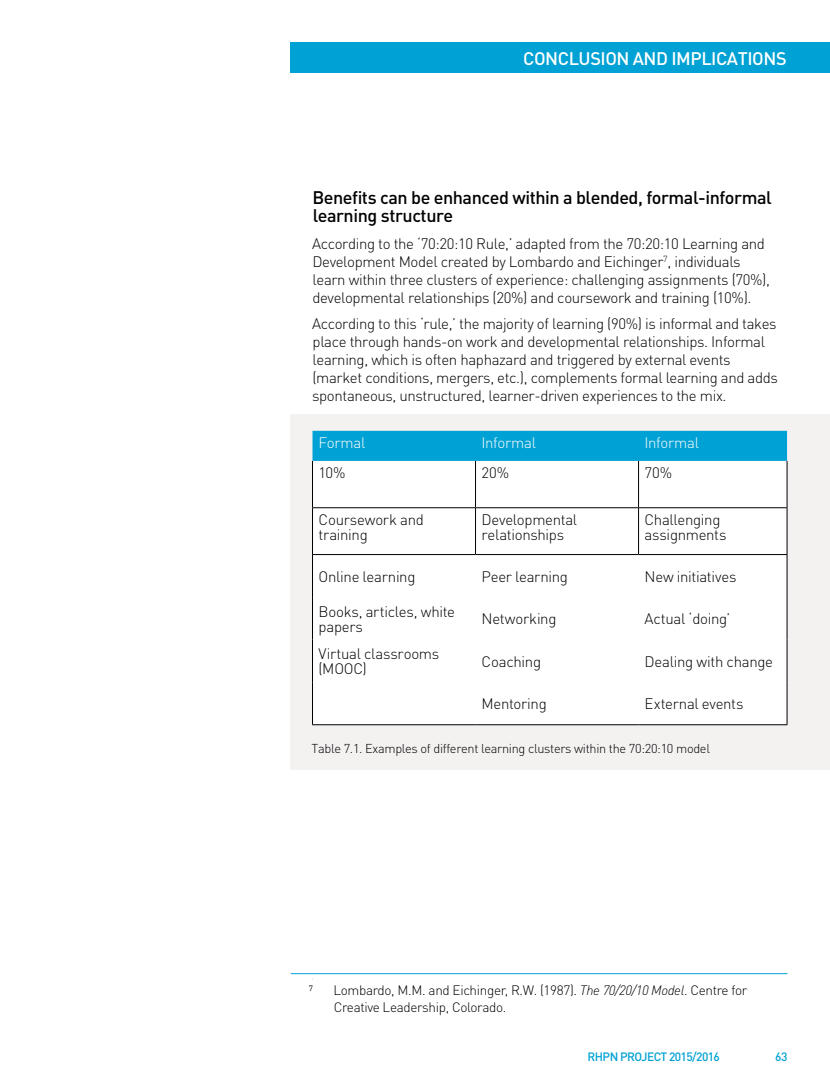
<style>
.page{position:relative;width:830px;height:1085px;background:#fff}
.page>*{position:absolute;margin:0;border:0;box-sizing:border-box;transform-origin:0 0}
.t1{font:500 18px/18px "DINOT";letter-spacing:-.025em;color:#000}
.t2{font:500 18px "DINOT";letter-spacing:-.025em;color:#fff}
.t3{font:300 15px/18px "DINOT";letter-spacing:-.025em;color:#000}
.t4{font:300 15px "DINOT";letter-spacing:-.02em;color:#fff}
.t5{font:300 13.5px/16.2px "DINOT";letter-spacing:-.025em;color:#000}
.t6{font:300 12.75px "DINOT";letter-spacing:-.025em;color:#000}
.t7{font:500 12px "DINOT";letter-spacing:-.05em;color:#00a1d4}
.s1{font-style:italic}
</style>
<div class="page">
<div style="left:291px;top:414px;width:538px;height:355px;background:#f4f1f1"></div>
<div style="left:291px;top:43px;width:538px;height:30px;background:#00a1d4"></div>
<hr style="left:291px;top:973px;width:496px;height:1px;background:#00a1d4">
<div style="left:312px;top:431px;width:474px;height:30px;background:#00a1d4"></div>
<div style="left:313px;top:461px;width:473px;height:263px;background:#fff"></div>
<hr style="left:312px;top:555px;width:1px;height:42px;background:#000">
<hr style="left:786px;top:555px;width:1px;height:42px;background:#000">
<hr style="left:312px;top:597px;width:1px;height:42px;background:#000">
<hr style="left:786px;top:597px;width:1px;height:42px;background:#000">
<hr style="left:312px;top:639px;width:1px;height:43px;background:#000">
<hr style="left:786px;top:639px;width:1px;height:43px;background:#000">
<hr style="left:312px;top:682px;width:1px;height:42px;background:#000">
<hr style="left:786px;top:682px;width:1px;height:42px;background:#000">
<hr style="left:312px;top:461px;width:1px;height:46px;background:#000">
<hr style="left:475px;top:461px;width:1px;height:46px;background:#000">
<hr style="left:638px;top:461px;width:1px;height:46px;background:#000">
<hr style="left:786px;top:461px;width:1px;height:46px;background:#000">
<hr style="left:312px;top:508px;width:1px;height:46px;background:#000">
<hr style="left:475px;top:508px;width:1px;height:46px;background:#000">
<hr style="left:638px;top:508px;width:1px;height:46px;background:#000">
<hr style="left:786px;top:508px;width:1px;height:46px;background:#000">
<hr style="left:312px;top:554px;width:163px;height:1px;background:#000">
<hr style="left:475px;top:554px;width:163px;height:1px;background:#000">
<hr style="left:638px;top:554px;width:149px;height:1px;background:#000">
<hr style="left:312px;top:724px;width:163px;height:1px;background:#000">
<hr style="left:475px;top:724px;width:163px;height:1px;background:#000">
<hr style="left:638px;top:724px;width:149px;height:1px;background:#000">
<hr style="left:312px;top:507px;width:163px;height:1px;background:#000">
<hr style="left:475px;top:507px;width:163px;height:1px;background:#000">
<hr style="left:638px;top:507px;width:149px;height:1px;background:#000">
<p class="t2" style="left:523px;top:47px;width:265px">CONCLUSION AND IMPLICATIONS</p>
<p class="t1" style="left:312px;top:188px;width:460px">Benefits can be enhanced within a blended, formal-informal learning structure</p>
<p class="t3" style="left:312px;top:234px;width:459px">According to the ‘70:20:10 Rule,’ adapted from the 70:20:10 Learning and Development Model created by Lombardo and Eichinger<sup>7</sup>, individuals learn within three clusters of experience: challenging assignments (70%), developmental relationships (20%) and coursework and training (10%).</p>
<p class="t3" style="left:312px;top:314px;width:467px">According to this ‘rule,’ the majority of learning (90%) is informal and takes place through hands-on work and developmental relationships. Informal learning, which is often haphazard and triggered by external events (market conditions, mergers, etc.), complements formal learning and adds spontaneous, unstructured, learner-driven experiences to the mix.</p>
<p class="t4" style="left:318px;top:433px;width:48px">Formal</p>
<p class="t4" style="left:481px;top:433px;width:56px">Informal</p>
<p class="t4" style="left:644px;top:433px;width:56px">Informal</p>
<p class="t3" style="left:318px;top:464px;width:29px">10%</p>
<p class="t3" style="left:481px;top:464px;width:29px">20%</p>
<p class="t3" style="left:644px;top:464px;width:29px">70%</p>
<p class="t3" style="left:318px;top:512px;width:107px;line-height:15px">Coursework and training</p>
<p class="t3" style="left:481px;top:512px;width:97px;line-height:15px">Developmental relationships</p>
<p class="t3" style="left:644px;top:512px;width:83px;line-height:15px">Challenging assignments</p>
<p class="t3" style="left:318px;top:567px;width:98px">Online learning</p>
<p class="t3" style="left:481px;top:567px;width:88px">Peer learning</p>
<p class="t3" style="left:644px;top:567px;width:93px">New initiatives</p>
<p class="t3" style="left:318px;top:603px;width:138px;line-height:15px">Books, articles, white papers</p>
<p class="t3" style="left:481px;top:609px;width:76px">Networking</p>
<p class="t3" style="left:644px;top:609px;width:87px">Actual ‘doing’</p>
<p class="t3" style="left:318px;top:646px;width:122px;line-height:15px">Virtual classrooms (MOOC)</p>
<p class="t3" style="left:481px;top:652px;width:61px">Coaching</p>
<p class="t3" style="left:644px;top:652px;width:130px">Dealing with change</p>
<p class="t3" style="left:481px;top:694px;width:67px">Mentoring</p>
<p class="t3" style="left:644px;top:694px;width:100px">External events</p>
<p class="t6" style="left:311px;top:740px;width:399px">Table 7.1. Examples of different learning clusters within the 70:20:10 model</p>
<p class="t5" style="left:309px;top:982px;width:6px">⁷</p>
<p class="t5" style="left:333px;top:982px;width:415px">Lombardo, M.M. and Eichinger, R.W. (1987). <span class="s1">The 70/20/10 Model</span>. Centre for<br>Creative Leadership, Colorado.</p>
<p class="t7" style="left:587px;top:1048px;width:134px">RHPN PROJECT 2015/2016</p>
<p class="t7" style="left:774px;top:1048px;width:14px">63</p>
</div>
